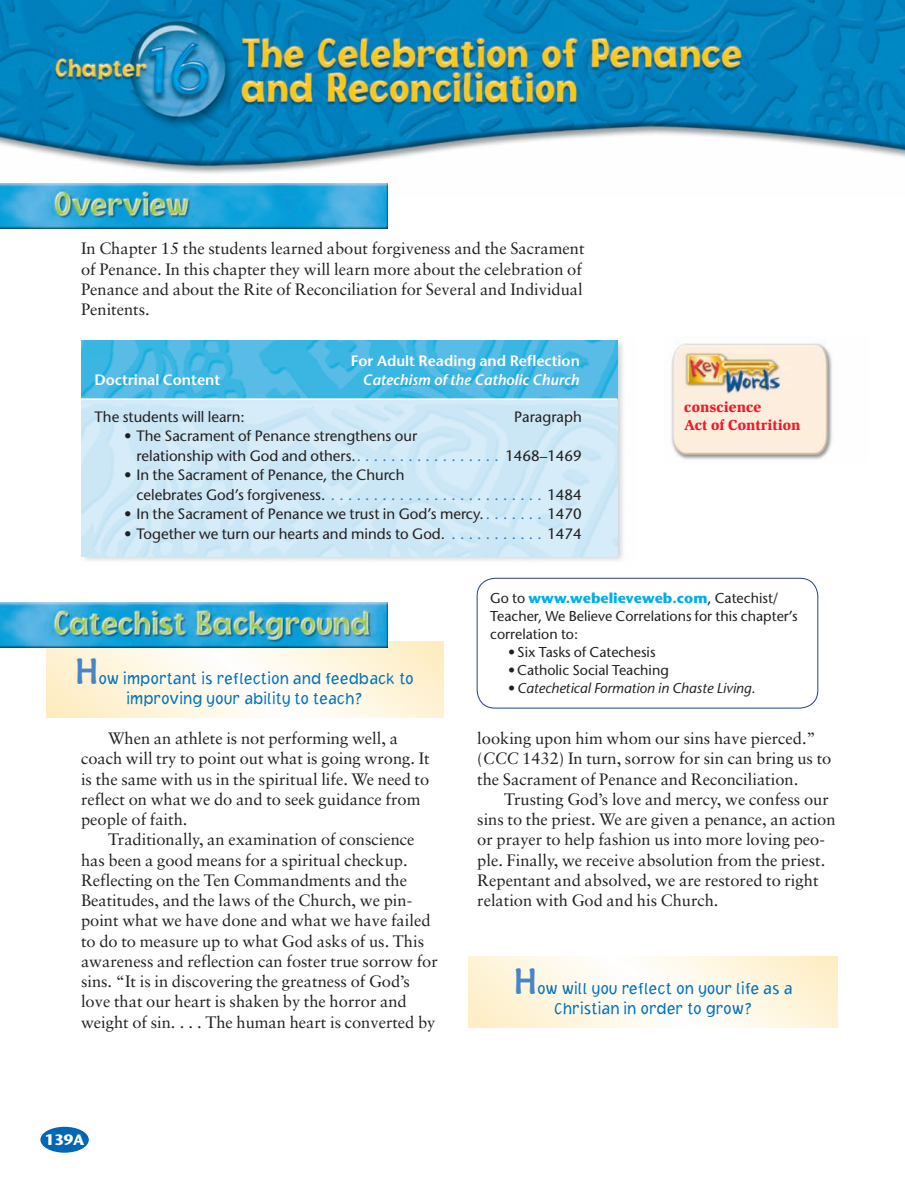
<style>
.page{position:relative;width:905px;height:1182px;background:#fff}
.page>*{position:absolute;margin:0;border:0;box-sizing:border-box;transform-origin:0 0}
.t1{font:16.5px/20.2px "Sabon";color:#231f20}
.t2{font:300 16.5px/20.2px "Jacoby ICG";color:#0073bc;text-align:center}
.t3{font:15px/19.5px "Stone Sans";color:#231f20}
.t4{font:600 15px "Stone Sans";color:#fff}
.t5{font:italic 600 15px "Stone Sans";color:#fff}
.t6{font:900 15px/18px "Sadlier Slimbach";color:#ee1b2d}
.t7{font:700 15px "Stone Sans";color:#fff}
.t8{font:14.25px/18px "Stone Sans D";color:#231f20}
.t9{font:italic 14.25px "Stone Sans";color:#231f20}
.t10{font:700 14.25px "Stone Sans";color:#00aeef}
.s1{color:#217cc1}
.s2{font-family:"Maiandra GD";font-weight:500;font-size:36px;color:#4786c6}
.s3{font-family:"Stone Sans D";font-weight:400;color:#231f20}
.s4{font-family:"Stone Sans D";font-style:normal}
.s5{font-style:italic}
</style>
<div class="page">
<img style="left:671px;top:342px;width:161px;height:55px">
<img style="left:671px;top:397px;width:161px;height:63px">
<img style="left:0;top:0;width:904px;height:174px">
<img style="left:0;top:183px;width:388px;height:45px">
<svg style="left:468px;top:956px;width:369px;height:71px"></svg>
<svg style="left:46px;top:641px;width:397px;height:76px"></svg>
<img style="left:0;top:602px;width:388px;height:45px">
<div style="left:40px;top:1126px;width:49px;height:26px;background:#0166b3;border-radius:50%"></div>
<img style="left:617px;top:340px;width:6px;height:116px">
<img style="left:84px;top:456px;width:539px;height:105px">
<img style="left:81px;top:340px;width:536px;height:58px">
<div style="left:81px;top:399px;width:536px;height:158px;background:#cbe7f5"></div>
<hr style="left:81px;top:398px;width:536px;height:2px;background:#fff">
<img style="left:684px;top:349px;width:107px;height:47px">
<div style="left:477px;top:578px;width:341px;height:130px;border:1px solid #253f8e;border-radius:18px"></div>
<p class="t1" style="left:81px;top:240px;width:505px">In Chapter 15 the students learned about forgiveness and the Sacrament of Penance. In this chapter they will learn more about the celebration of Penance and about the Rite of Reconciliation for Several and Individual Penitents.</p>
<p class="t4" style="left:351px;top:354px;width:231px">For Adult Reading and Reflection</p>
<p class="t4" style="left:95px;top:374px;width:127px">Doctrinal Content</p>
<p class="t5" style="left:362px;top:374px;width:218px">Catechism of the Catholic Church</p>
<p class="t3" style="left:94px;top:408px;width:152px">The students will learn:</p>
<p class="t3" style="left:514px;top:408px;width:69px">Paragraph</p>
<p class="t3" style="left:136px;top:428px;width:447px;text-indent:-12px">• The Sacrament of Penance strengthens our<br>relationship with God and others. <span class="s1">. . . . . . . . . . . . . . . . .</span> 1468–1469</p>
<p class="t3" style="left:136px;top:467px;width:447px;text-indent:-12px">• In the Sacrament of Penance, the Church<br>celebrates God’s forgiveness. <span class="s1">. . . . . . . . . . . . . . . . . . . . . . . . .</span> 1484</p>
<p class="t3" style="left:124px;top:506px;width:459px">• In the Sacrament of Penance we trust in God’s mercy. <span class="s1">. . . . . . .</span> 1470</p>
<p class="t3" style="left:124px;top:525px;width:459px">• Together we turn our hearts and minds to God. <span class="s1">. . . . . . . . . . .</span> 1474</p>
<p class="t6" style="left:684px;top:399px;width:118px">conscience<br>Act of Contrition</p>
<p class="t2" style="left:75px;top:669px;width:340px"><span class="s2">H</span>ow important is reflection and feedback to improving your ability to teach?</p>
<p class="t1" style="left:81px;top:729px;width:350px;text-indent:27px">When an athlete is not performing well, a coach will try to point out what is going wrong. It is the same with us in the spiritual life. We need to reflect on what we do and to seek guidance from people of faith.</p>
<p class="t1" style="left:81px;top:830px;width:358px;text-indent:27px">Traditionally, an examination of conscience has been a good means for a spiritual checkup.<br>Reflecting on the Ten Commandments and the Beatitudes, and the laws of the Church, we pin&shy;point what we have done and what we have failed to do to measure up to what God asks of us. This awareness and reflection can foster true sorrow for sins. “It is in discovering the greatness of God’s love that our heart is shaken by the horror and weight of sin. . . . The human heart is converted by</p>
<p class="t10" style="left:490px;top:592px;width:290px"><span class="s3">Go to</span> www.webelieveweb.com<span class="s3">, Catechist/</span></p>
<p class="t8" style="left:490px;top:608px;width:309px">Teacher, We Believe Correlations for this chapter’s correlation to:</p>
<p class="t8" style="left:508px;top:644px;width:149px">• Six Tasks of Catechesis</p>
<p class="t8" style="left:508px;top:662px;width:162px">• Catholic Social Teaching</p>
<p class="t9" style="left:508px;top:682px;width:249px"><span class="s4">•</span> Catechetical Formation in Chaste Living<span class="s4">.</span></p>
<p class="t1" style="left:477px;top:729px;width:355px">looking upon him whom our sins have pierced.” (<span class="s5">CCC</span> 1432) In turn, sorrow for sin can bring us to the Sacrament of Penance and Reconciliation.</p>
<p class="t1" style="left:477px;top:790px;width:360px;text-indent:27px">Trusting God’s love and mercy, we confess our sins to the priest. We are given a penance, an action or prayer to help fashion us into more loving peo&shy;ple. Finally, we receive absolution from the priest.<br>Repentant and absolved, we are restored to right relation with God and his Church.</p>
<p class="t2" style="left:513px;top:979px;width:280px"><span class="s2">H</span>ow will you reflect on your life as a<br>Christian in order to grow?</p>
<p class="t7" style="left:45px;top:1133px;width:41px">139A</p>
</div>
